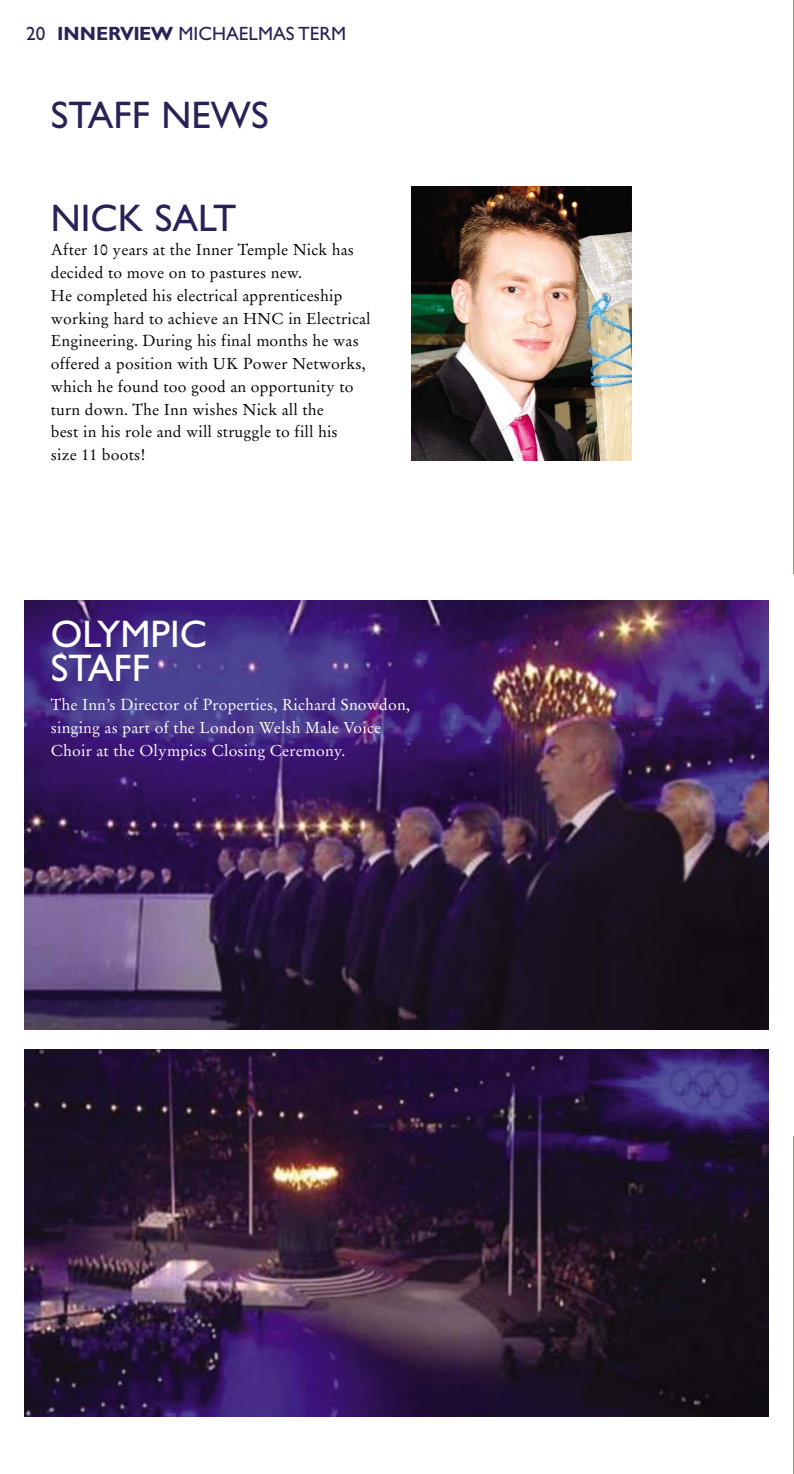
<style>
.page{position:relative;width:794px;height:1474px;background:#fff}
.page>*{position:absolute;margin:0;border:0;box-sizing:border-box;transform-origin:0 0}
.t1{font:38.5px "Gill Sans CE";color:#2a2256}
.t2{font:38.5px/33.2px "Gill Sans CE";color:#fff}
.t3{font:19.25px "Gill Sans CE";color:#2a2256}
.t4{font:15.75px/22.8px "Stempel Garamond";letter-spacing:.01em;color:#000}
.t5{font:15.75px/22.8px "Stempel Garamond";letter-spacing:.01em;color:#fff}
.s1{font-weight:700}
</style>
<div class="page">
<img style="left:24px;top:600px;width:744px;height:429px">
<img style="left:411px;top:186px;width:221px;height:274px">
<img style="left:24px;top:1049px;width:744px;height:366px">
<hr style="left:793px;top:1px;width:1px;height:573px;background:#999c5c">
<hr style="left:793px;top:1135px;width:1px;height:338px;background:#999c5c">
<p class="t3" style="left:26px;top:27px;width:321px">20 <span class="s1">INNERVIEW</span> MICHAELMAS TERM</p>
<h1 class="t1" style="left:51px;top:100px;width:219px">STAFF NEWS</h1>
<h1 class="t1" style="left:51px;top:203px;width:187px">NICK SALT</h1>
<p class="t4" style="left:51px;top:240px;width:321px">After 10 years at the Inner Temple Nick has decided to move on to pastures new.<br>He completed his electrical apprenticeship working hard to achieve an HNC in Electrical Engineering. During his final months he was offered a position with UK Power Networks, which he found too good an opportunity to turn down. The Inn wishes Nick all the<br>best in his role and will struggle to fill his<br>size 11 boots!</p>
<h1 class="t2" style="left:51px;top:621px;width:158px">OLYMPIC<br>STAFF</h1>
<p class="t5" style="left:51px;top:695px;width:360px">The Inn’s Director of Properties, Richard Snowdon, singing as part of the London Welsh Male Voice<br>Choir at the Olympics Closing Ceremony.</p>
</div>
